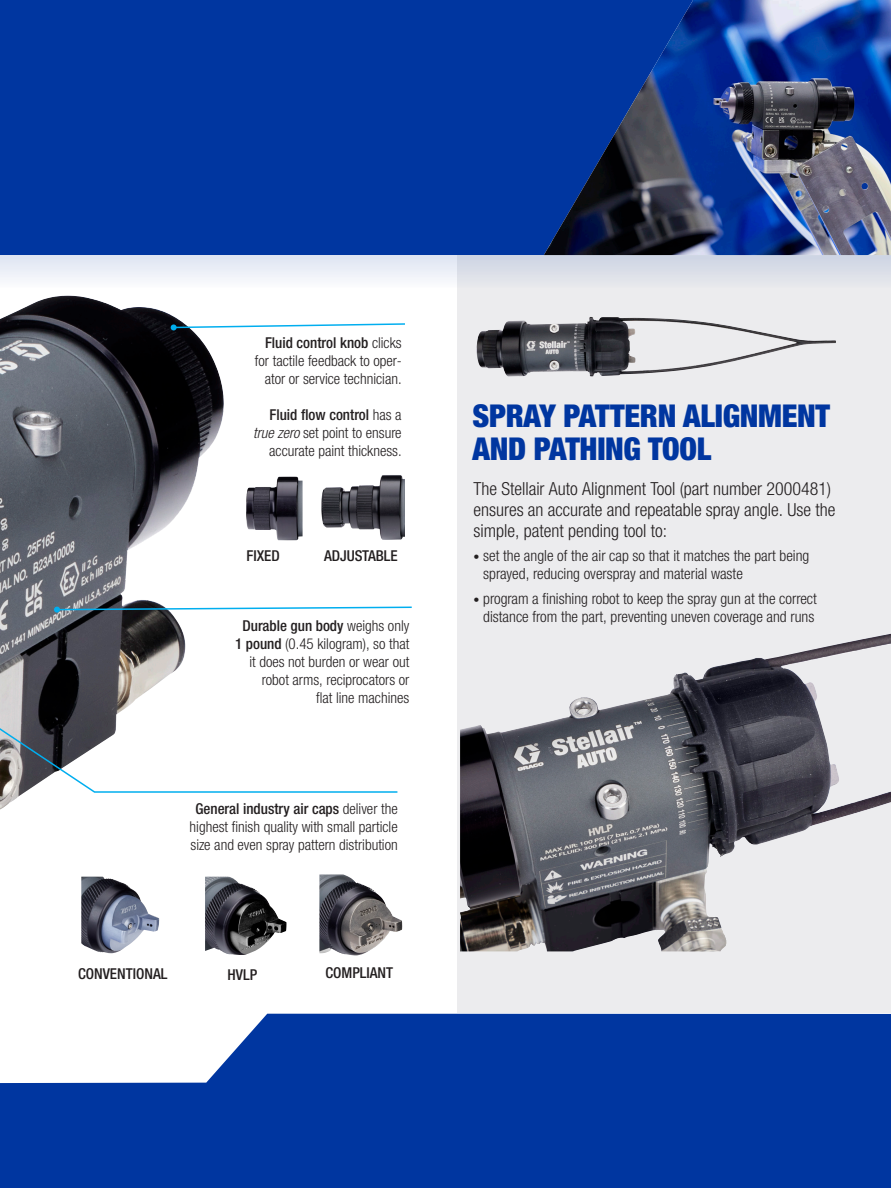
<style>
.page{position:relative;width:891px;height:1188px;background:#fff}
.page>*{position:absolute;margin:0;border:0;box-sizing:border-box;transform-origin:0 0}
.t1{font:900 condensed 31.5px/33px "Helvetica Neue LTW1 G";letter-spacing:-.01em;color:#0036a0}
.t2{font:300 condensed 18px/21px "Helvetica Neue LTW1 G";color:#231f20}
.t3{font:300 condensed 15.3px/18px "Helvetica Neue LTW1 G";color:#231f20}
.t4{font:300 condensed 15px/18px "Helvetica Neue LTW1 G";color:#231f20;text-align:right}
.t5{font:500 condensed 15px "Helvetica Neue LTW1 G";color:#231f20}
.s1{font-weight:500}
.s2{font-style:italic}
.s3{font-size:12px}
</style>
<div class="page">
<img style="left:0;top:296px;width:224px;height:514px">
<svg style="left:0;top:1014px;width:891px;height:174px;background:#1a4ba9"></svg>
<svg style="left:171px;top:322px;width:234px;height:8px"></svg>
<svg style="left:54px;top:606px;width:358px;height:7px"></svg>
<svg style="left:0;top:620px;width:398px;height:174px"></svg>
<img style="left:81px;top:877px;width:78px;height:76px">
<img style="left:205px;top:877px;width:82px;height:78px">
<img style="left:319px;top:874px;width:84px;height:82px">
<img style="left:321px;top:475px;width:84px;height:65px">
<img style="left:246px;top:477px;width:57px;height:63px">
<div style="left:457px;top:146px;width:434px;height:866px;background:#ececee"></div>
<svg style="left:0;top:6px;width:891px;height:274px;background:#1f4eab"></svg>
<img style="left:544px;top:0;width:347px;height:255px">
<img style="left:477px;top:317px;width:359px;height:60px">
<img style="left:460px;top:639px;width:402px;height:312px">
<p class="t4" style="left:255px;top:334px;width:148px"><span class="s1">Fluid control knob</span> clicks for tactile feedback to oper&shy;ator or service technician.</p>
<p class="t4" style="left:253px;top:406px;width:150px"><span class="s1">Fluid flow control</span> has a <span class="s2">true zero</span> set point to ensure accurate paint thickness.</p>
<p class="t5" style="left:246px;top:547px;width:35px">FIXED</p>
<p class="t5" style="left:324px;top:547px;width:75px">ADJUSTABLE</p>
<p class="t4" style="left:235px;top:617px;width:176px"><span class="s1">Durable gun body</span> weighs only<br><span class="s1">1 pound</span> (0.45 kilogram), so that it does not burden or wear out robot arms, reciprocators or<br>flat line machines</p>
<p class="t4" style="left:190px;top:800px;width:210px;text-align:center"><span class="s1">General industry air caps</span> deliver the highest finish quality with small particle size and even spray pattern distribution</p>
<p class="t5" style="left:78px;top:964px;width:91px">CONVENTIONAL</p>
<p class="t5" style="left:228px;top:965px;width:31px">HVLP</p>
<p class="t5" style="left:325px;top:964px;width:69px">COMPLIANT</p>
<p class="t1" style="left:472px;top:400px;width:359px">SPRAY PATTERN ALIGNMENT<br>AND PATHING TOOL</p>
<p class="t2" style="left:474px;top:478px;width:363px">The Stellair Auto Alignment Tool (part number 2000481) ensures an accurate and repeatable spray angle. Use the simple, patent pending tool to:</p>
<p class="t3" style="left:483px;top:547px;width:328px;text-indent:-10px"><span class="s3">•</span> set the angle of the air cap so that it matches the part being sprayed, reducing overspray and material waste</p>
<p class="t3" style="left:474px;top:590px;width:345px;text-align:center"><span class="s3">•</span> program a finishing robot to keep the spray gun at the correct distance from the part, preventing uneven coverage and runs</p>
</div>
